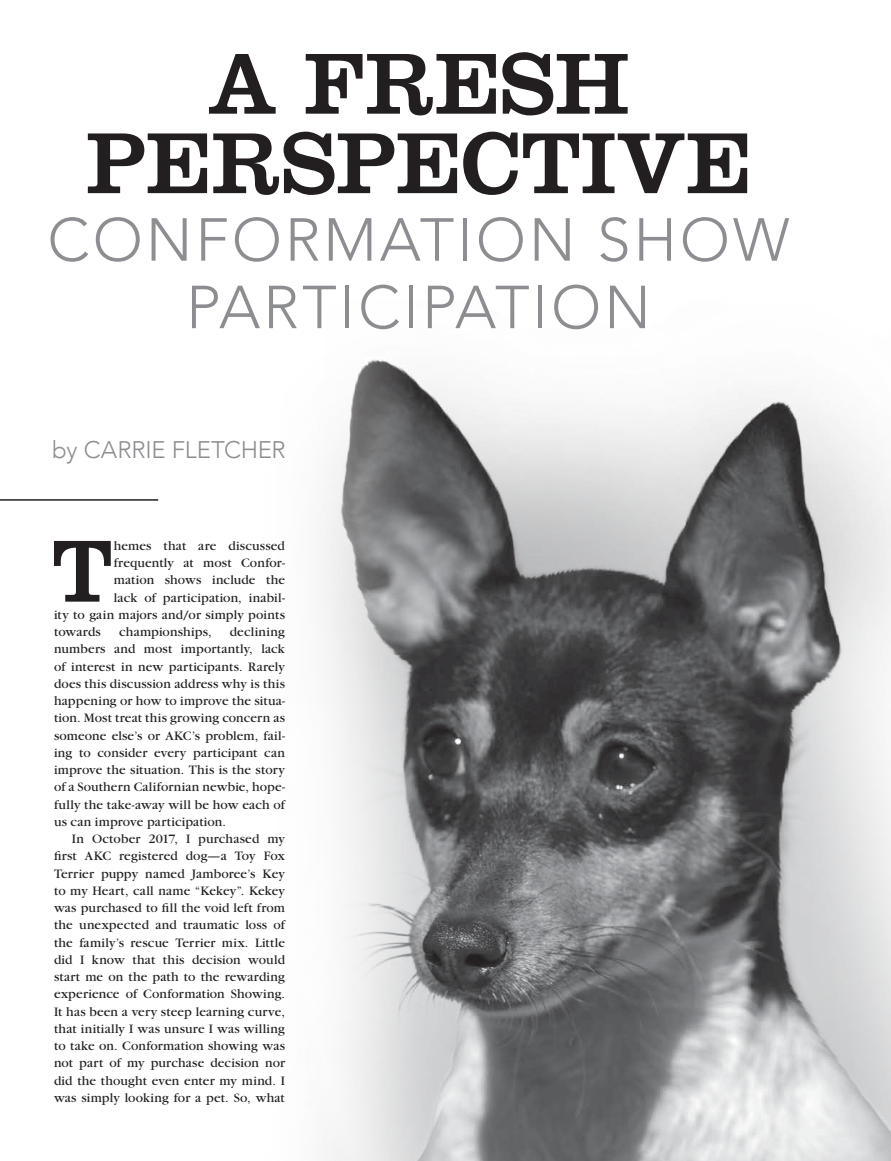
<style>
.page{position:relative;width:891px;height:1161px;background:#fff}
.page>*{position:absolute;margin:0;border:0;box-sizing:border-box;transform-origin:0 0}
.t1{font:91.5px "Clarendon LT Std";color:#231f20}
.t2{font:90px/79.5px "Clarendon LT Std";color:#231f20;text-align:center}
.t3{font:300 60px/67.5px "Avenir";letter-spacing:.05em;color:#8c8e91;text-align:center}
.t4{font:300 24px "Avenir";letter-spacing:-.01em;color:#8c8e91}
.t5{font:13.5px/17.2px "Garamond";letter-spacing:.01em;color:#231f20;text-align:justify}
</style>
<div class="page">
<img style="left:322px;top:359px;width:569px;height:802px">
<hr style="left:0;top:499px;width:158px;height:2px;background:#231f20">
<h2 class="t2" style="left:86px;top:44px;width:667px">A FRESH<br>PERSPECTIVE</h2>
<h3 class="t3" style="left:47px;top:206px;width:744px">CONFORMATION SHOW<br>PARTICIPATION</h3>
<h3 class="t4" style="left:52px;top:435px;width:235px">by CARRIE FLETCHER</h3>
<h1 class="t1" style="left:52px;top:518px;width:63px">T</h1>
<p class="t5" style="left:114px;top:537px;width:173px">hemes that are discussed</p>
<p class="t5" style="left:114px;top:554px;width:173px">frequently at most Confor-</p>
<p class="t5" style="left:114px;top:572px;width:173px">mation shows include the</p>
<p class="t5" style="left:114px;top:589px;width:173px">lack of participation, inabil-</p>
<p class="t5" style="left:54px;top:606px;width:232px">ity to gain majors and/or simply points</p>
<p class="t5" style="left:54px;top:623px;width:48px">towards</p>
<p class="t5" style="left:119px;top:623px;width:94px">championships,</p>
<p class="t5" style="left:54px;top:623px;width:233px;text-indent:176px">declining numbers and most importantly, lack of interest in new participants. Rarely does this discussion address why is this happening or how to improve the situa&shy;tion. Most treat this growing concern as someone else’s or AKC’s problem, fail&shy;ing to consider every participant can improve the situation. This is the story of a Southern Californian newbie, hope&shy;fully the take-away will be how each of us can improve participation.</p>
<p class="t5" style="left:54px;top:831px;width:233px;text-indent:18px">In October 2017, I purchased my first AKC registered dog—a Toy Fox Terrier puppy named Jamboree’s Key to my Heart, call name “Kekey”. Kekey was purchased to fill the void left from the unexpected and traumatic loss of the family’s rescue Terrier mix. Little did I know that this decision would start me on the path to the rewarding experience of Conformation Showing.<br>It has been a very steep learning curve, that initially I was unsure I was willing to take on. Conformation showing was not part of my purchase decision nor did the thought even enter my mind. I was simply looking for a pet. So, what</p>
</div>
